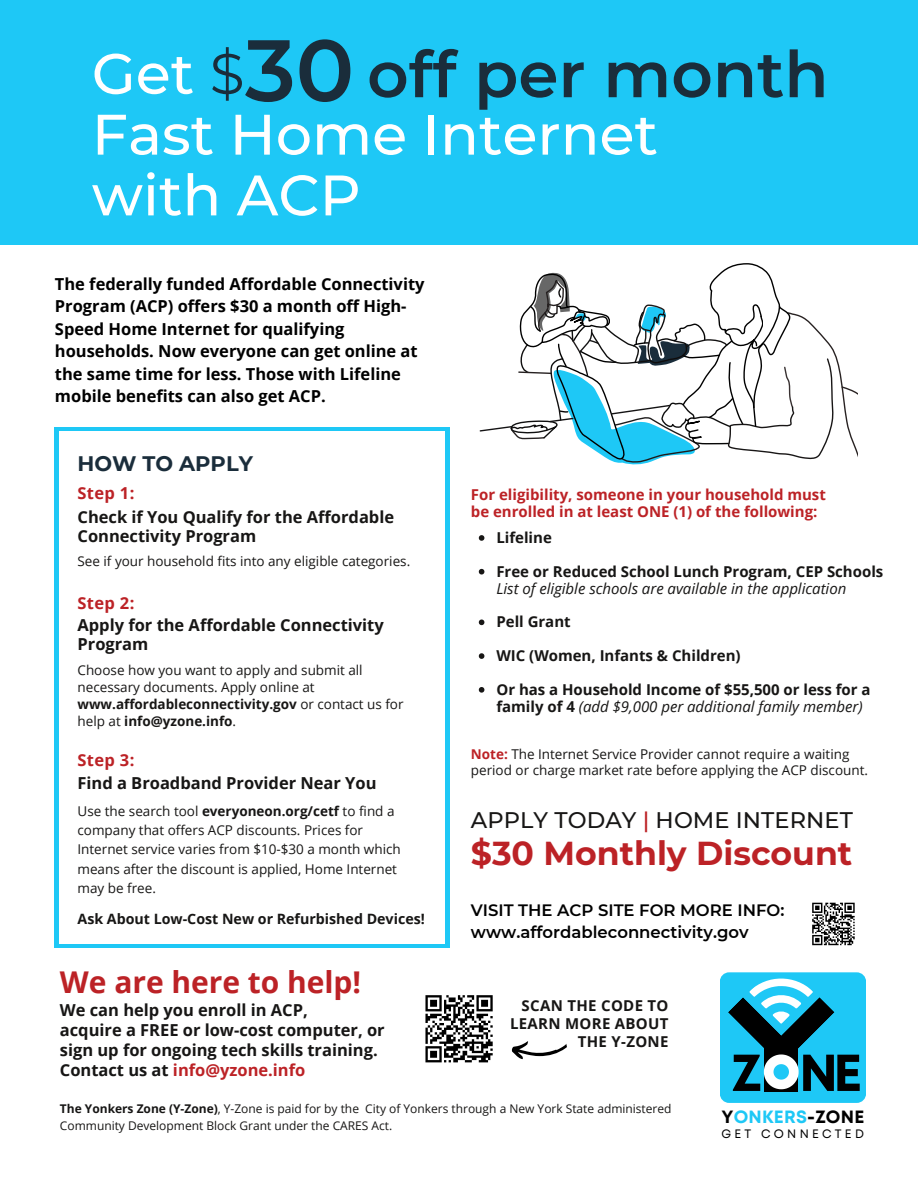
<style>
.page{position:relative;width:918px;height:1188px;background:#fff}
.page>*{position:absolute;margin:0;border:0;box-sizing:border-box;transform-origin:0 0}
.t1{font:600 87px "Montserrat";color:#1a2d3b}
.t2{font:600 64.5px "Montserrat";color:#1a2d3b}
.t3{font:500 57px/60.8px "Montserrat";color:#fff}
.t4{font:700 51.9px "Mont";color:#000}
.t5{font:700 33.15px "Montserrat";color:#bc2226}
.t6{font:700 30px "Open Sans";color:#bc2226}
.t7{font:500 22.5px "Montserrat";letter-spacing:.005em;color:#171615}
.t8{font:700 21px "Montserrat";color:#1a2d3b}
.t9{font:700 17.7px "Mont";letter-spacing:.01em;color:#000}
.t10{font:700 16.5px/20.2px "Open Sans";color:#171615}
.t11{font:700 16.5px/22.5px "Open Sans";color:#000}
.t12{font:600 16.5px/21.3px "Montserrat";color:#000}
.t13{font:700 16.5px "Open Sans";letter-spacing:.02em;color:#bc2226}
.t14{font:700 15px/16.8px "Open Sans";color:#171615}
.t15{font:700 15px/16.8px "Open Sans";color:#bc2226}
.t16{font:italic 15px "Open Sans";color:#171615}
.t17{font:700 15px/18px "Open Sans";letter-spacing:.02em;color:#171615;text-align:right}
.t18{font:700 14.25px "Open Sans";color:#171615}
.t19{font:13.5px/19.2px "Open Sans";color:#171615}
.t20{font:12.15px "Mont";letter-spacing:.27em;color:#000}
.t21{font:12px/17px "Open Sans";color:#171615}
.s1{font-weight:400;color:#1a2d3b}
.s2{font-weight:700}
.s3{font-weight:400;font-style:italic}
.s4{font-weight:700;color:#bc2226}
.s5{color:#bc2226}
.s6{color:#1ec8f6}
</style>
<div class="page">
<div style="left:0;top:0;width:918px;height:245px;background:#1ec8f6"></div>
<svg style="left:479px;top:263px;width:379px;height:202px"></svg>
<div style="left:720px;top:972px;width:146px;height:131px;background:#1ec8f6;border-radius:9px"></div>
<div style="left:764px;top:1048px;width:34px;height:44px;background:#000"></div>
<svg style="left:728px;top:972px;width:107px;height:117px"></svg>
<svg style="left:425px;top:995px;width:68px;height:68px"></svg>
<svg style="left:54px;top:427px;width:396px;height:520px;background:#3dcff7"></svg>
<div style="left:59px;top:432px;width:385px;height:511px;background:#fff"></div>
<svg style="left:511px;top:1041px;width:56px;height:19px"></svg>
<svg style="left:812px;top:902px;width:43px;height:44px"></svg>
<svg style="left:479px;top:535px;width:5px;height:6px"></svg>
<svg style="left:479px;top:569px;width:5px;height:6px"></svg>
<svg style="left:479px;top:620px;width:5px;height:5px"></svg>
<svg style="left:479px;top:653px;width:5px;height:6px"></svg>
<svg style="left:479px;top:687px;width:5px;height:6px"></svg>
<h1 class="t1" style="left:245px;top:17px;width:111px">30</h1>
<h3 class="t3" style="left:92px;top:43px;width:154px">Get <span class="s1">$</span></h3>
<h2 class="t2" style="left:367px;top:35px;width:463px">off per month</h2>
<h3 class="t3" style="left:92px;top:104px;width:568px">Fast Home Internet with ACP</h3>
<p class="t11" style="left:55px;top:272px;width:371px">The federally funded Affordable Connectivity Program (ACP) offers $30 a month off High-Speed Home Internet for qualifying households. Now everyone can get online at the same time for less. Those with Lifeline mobile benefits can also get ACP.</p>
<h3 class="t8" style="left:78px;top:450px;width:177px">HOW TO APPLY</h3>
<p class="t13" style="left:78px;top:481px;width:58px">Step 1:</p>
<p class="t10" style="left:78px;top:507px;width:318px;line-height:19.2px">Check if You Qualify for the Affordable<br>Connectivity Program</p>
<p class="t19" style="left:78px;top:551px;width:334px">See if your household fits into any eligible categories.</p>
<p class="t13" style="left:78px;top:592px;width:58px">Step 2:</p>
<p class="t10" style="left:78px;top:615px;width:308px;line-height:19.2px">Apply for the Affordable Connectivity<br>Program</p>
<p class="t19" style="left:78px;top:661px;width:328px;line-height:16.8px">Choose how you want to apply and submit all necessary documents. Apply online at <span class="s2">www.affordableconnectivity.gov</span> or contact us for help at <span class="s2">info@yzone.info</span>.</p>
<p class="t13" style="left:78px;top:748px;width:58px">Step 3:</p>
<p class="t10" style="left:78px;top:773px;width:301px">Find a Broadband Provider Near You</p>
<p class="t19" style="left:78px;top:801px;width:325px">Use the search tool <span class="s2">everyoneon.org/cetf</span> to find a company that offers ACP discounts. Prices for Internet service varies from $10-$30 a month which means after the discount is applied, Home Internet may be free.</p>
<p class="t18" style="left:78px;top:908px;width:349px">Ask About Low-Cost New or Refurbished Devices!</p>
<p class="t15" style="left:471px;top:486px;width:356px">For eligibility, someone in your household must be enrolled in at least ONE (1) of the following:</p>
<p class="t14" style="left:496px;top:529px;width:57px">Lifeline</p>
<p class="t14" style="left:496px;top:563px;width:388px">Free or Reduced School Lunch Program, CEP Schools</p>
<p class="t16" style="left:496px;top:578px;width:352px">List of eligible schools are available in the application</p>
<p class="t14" style="left:496px;top:613px;width:76px">Pell Grant</p>
<p class="t14" style="left:496px;top:647px;width:246px">WIC (Women, Infants &amp; Children)</p>
<p class="t14" style="left:496px;top:681px;width:376px">Or has a Household Income of $55,500 or less for a family of 4 <span class="s3">(add $9,000 per additional family member)</span></p>
<p class="t19" style="left:471px;top:746px;width:399px;line-height:15.8px"><span class="s4">Note:</span> The Internet Service Provider cannot require a waiting period or charge market rate before applying the ACP discount.</p>
<h3 class="t7" style="left:471px;top:806px;width:384px">APPLY TODAY <span class="s5">|</span> HOME INTERNET</h3>
<h3 class="t5" style="left:471px;top:833px;width:383px">$30 Monthly Discount</h3>
<p class="t12" style="left:471px;top:900px;width:315px">VISIT THE ACP SITE FOR MORE INFO: www.affordableconnectivity.gov</p>
<h3 class="t6" style="left:60px;top:961px;width:303px">We are here to help!</h3>
<p class="t10" style="left:60px;top:999px;width:326px">We can help you enroll in ACP,<br>acquire a FREE or low-cost computer, or sign up for ongoing tech skills training.<br>Contact us at <span class="s5">info@yzone.info</span></p>
<p class="t17" style="left:510px;top:997px;width:160px">SCAN THE CODE TO<br>LEARN MORE ABOUT<br>THE Y-ZONE</p>
<p class="t21" style="left:60px;top:1100px;width:613px"><span class="s2">The Yonkers Zone (Y-Zone)</span>, Y-Zone is paid for by the City of Yonkers through a New York State administered<br>Community Development Block Grant under the CARES Act.</p>
<h3 class="t4" style="left:732px;top:1053px;width:132px">Z NE</h3>
<h3 class="t9" style="left:722px;top:1111px;width:144px">Y<span class="s6">ONKERS</span>-ZONE</h3>
<p class="t20" style="left:722px;top:1129px;width:144px">GET CONNECTED</p>
</div>
